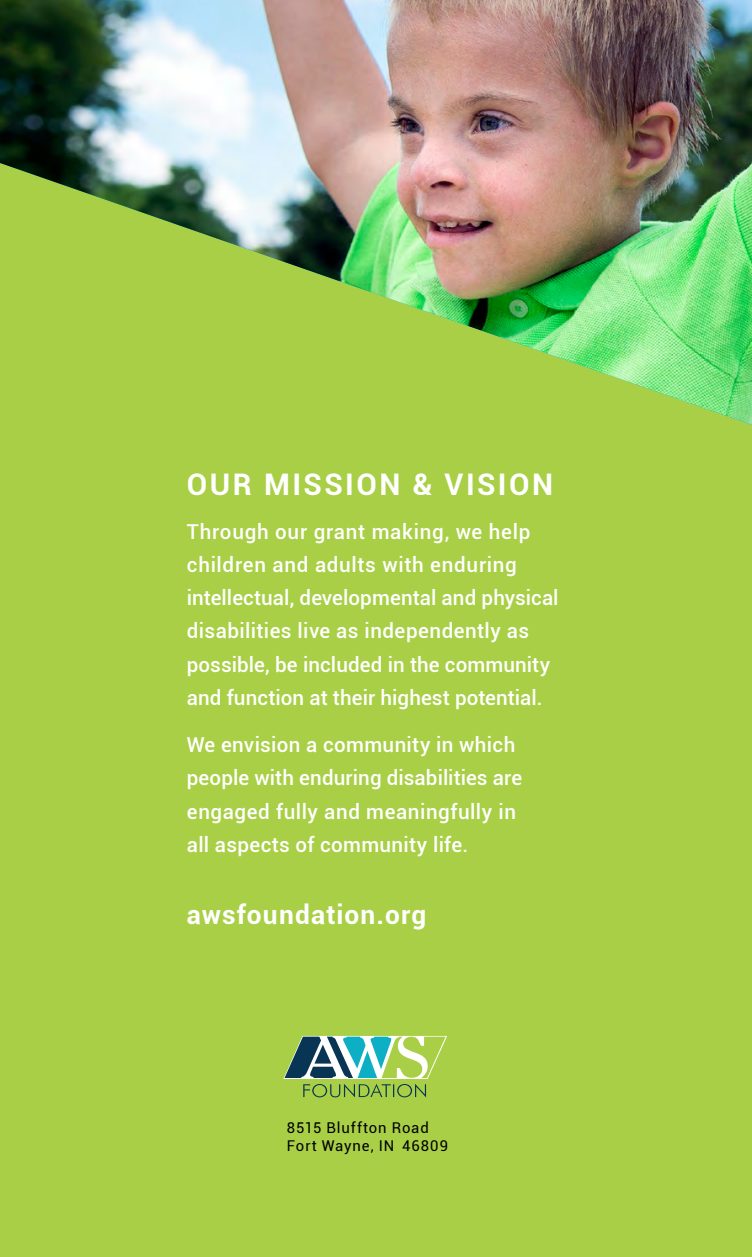
<style>
.page{position:relative;width:752px;height:1257px;background:#fff}
.page>*{position:absolute;margin:0;border:0;box-sizing:border-box;transform-origin:0 0}
.t1{font:700 29.75px "Roboto";letter-spacing:.08em;color:#fff}
.t2{font:700 26.25px "Roboto";letter-spacing:.045em;color:#fff}
.t3{font:500 20.65px/33.2px "Roboto";letter-spacing:.015em;color:#fff}
.t4{font:14.88px/17.8px "Roboto";letter-spacing:.06em;color:#000}
</style>
<div class="page">
<div style="left:0;top:0;width:751px;height:1257px;background:#a8cf45"></div>
<img style="left:0;top:0;width:751px;height:425px">
<svg style="left:283px;top:1035px;width:164px;height:62px"></svg>
<h2 class="t1" style="left:187px;top:463px;width:367px">OUR MISSION &amp; VISION</h2>
<p class="t3" style="left:187px;top:514px;width:373px">Through our grant making, we help children and adults with enduring intellectual, developmental and physical disabilities live as independently as possible, be included in the community and function at their highest potential.</p>
<p class="t3" style="left:187px;top:727px;width:336px">We envision a community in which people with enduring disabilities are engaged fully and meaningfully in all aspects of community life.</p>
<p class="t2" style="left:187px;top:896px;width:241px">awsfoundation.org</p>
<p class="t4" style="left:287px;top:1118px;width:163px">8515 Bluffton Road<br>Fort Wayne, IN 46809</p>
</div>
